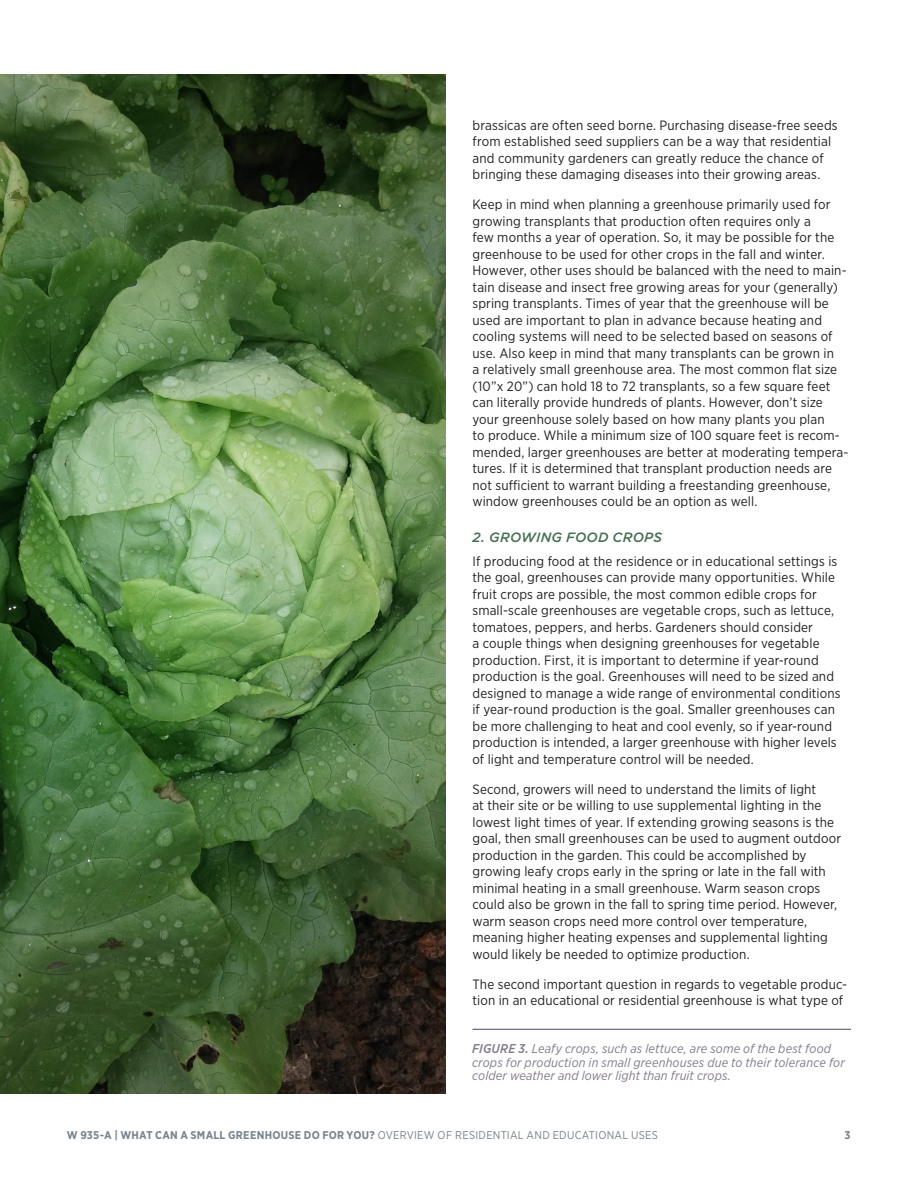
<style>
.page{position:relative;width:918px;height:1188px;background:#fff}
.page>*{position:absolute;margin:0;border:0;box-sizing:border-box;transform-origin:0 0}
.Body_Text{font:13.5px/16.5px "Gotham Narrow";letter-spacing:.01em;color:#231f20}
.t1{font:italic 500 13.5px "Gotham";letter-spacing:.015em;color:#466e4f}
.Photo_Captions{font:italic 12.75px/13.5px "Gotham Narrow";letter-spacing:.01em;color:#827b8d}
.t2{font:700 11.25px "Gotham Narrow";letter-spacing:.02em;color:#79828b}
.s1{font-weight:500}
.s2{font-family:"Gotham Narrow Book 2";font-weight:400}
</style>
<div class="page">
<img style="left:0;top:74px;width:446px;height:1020px">
<hr style="left:472px;top:1029px;width:379px;height:1px;background:#4d435c">
<p class="Body_Text" style="left:472px;top:116px;width:367px">brassicas are often seed borne. Purchasing disease-free seeds from established seed suppliers can be a way that residential and community gardeners can greatly reduce the chance of bringing these damaging diseases into their growing areas.</p>
<p class="Body_Text" style="left:472px;top:196px;width:378px">Keep in mind when planning a greenhouse primarily used for growing transplants that production often requires only a<br>few months a year of operation. So, it may be possible for the greenhouse to be used for other crops in the fall and winter.<br>However, other uses should be balanced with the need to main&shy;tain disease and insect free growing areas for your (generally) spring transplants. Times of year that the greenhouse will be used are important to plan in advance because heating and cooling systems will need to be selected based on seasons of use. Also keep in mind that many transplants can be grown in<br>a relatively small greenhouse area. The most common flat size (10”x 20”) can hold 18 to 72 transplants, so a few square feet can literally provide hundreds of plants. However, don’t size your greenhouse solely based on how many plants you plan<br>to produce. While a minimum size of 100 square feet is recom&shy;mended, larger greenhouses are better at moderating tempera&shy;tures. If it is determined that transplant production needs are not sufficient to warrant building a freestanding greenhouse, window greenhouses could be an option as well.</p>
<h2 class="t1" style="left:472px;top:529px;width:191px">2. GROWING FOOD CROPS</h2>
<p class="Body_Text" style="left:472px;top:552px;width:370px">If producing food at the residence or in educational settings is the goal, greenhouses can provide many opportunities. While fruit crops are possible, the most common edible crops for small-scale greenhouses are vegetable crops, such as lettuce, tomatoes, peppers, and herbs. Gardeners should consider<br>a couple things when designing greenhouses for vegetable production. First, it is important to determine if year-round production is the goal. Greenhouses will need to be sized and designed to manage a wide range of environmental conditions if year-round production is the goal. Smaller greenhouses can be more challenging to heat and cool evenly, so if year-round production is intended, a larger greenhouse with higher levels of light and temperature control will be needed.</p>
<p class="Body_Text" style="left:472px;top:780px;width:370px">Second, growers will need to understand the limits of light<br>at their site or be willing to use supplemental lighting in the lowest light times of year. If extending growing seasons is the goal, then small greenhouses can be used to augment outdoor production in the garden. This could be accomplished by growing leafy crops early in the spring or late in the fall with minimal heating in a small greenhouse. Warm season crops could also be grown in the fall to spring time period. However, warm season crops need more control over temperature, meaning higher heating expenses and supplemental lighting would likely be needed to optimize production.</p>
<p class="Body_Text" style="left:472px;top:975px;width:376px">The second important question in regards to vegetable produc&shy;tion in an educational or residential greenhouse is what type of</p>
<p class="Photo_Captions" style="left:472px;top:1042px;width:374px"><span class="s1">FIGURE 3.</span> Leafy crops, such as lettuce, are some of the best food crops for production in small greenhouses due to their tolerance for colder weather and lower light than fruit crops.</p>
<p class="t2" style="left:67px;top:1127px;width:593px">W 935-A | WHAT CAN A SMALL GREENHOUSE DO FOR YOU? <span class="s2">OVERVIEW OF RESIDENTIAL AND EDUCATIONAL USES</span></p>
<p class="t2" style="left:845px;top:1127px;width:8px">3</p>
</div>
